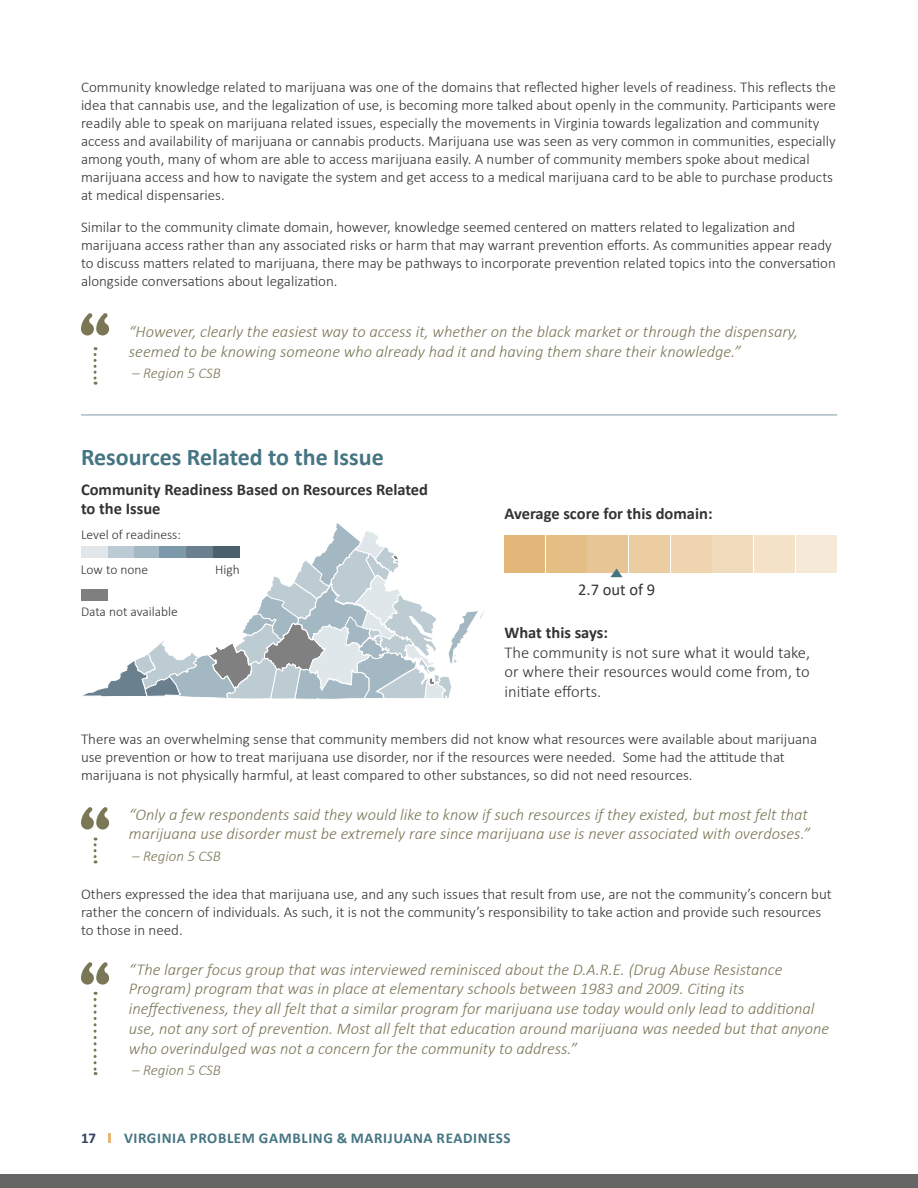
<style>
.page{position:relative;width:918px;height:1188px;background:#fff}
.page>*{position:absolute;margin:0;border:0;box-sizing:border-box;transform-origin:0 0}
.Body_Text{font:700 24px "Calibri";color:#457583}
.t1{font:italic 300 16.5px/19.8px "Calibri";color:#7a7757}
.Body_Text-2{font:700 16.5px/19.5px "Calibri";color:#333}
.Body_Text-3{font:300 16.5px/19.8px "Calibri";color:#333;text-align:justify}
.Body_Text-4{font:16.5px "Calibri";color:#333}
.Body_Text-5{font:300 15px/18px "Calibri";color:#333}
.t2{font:700 15px "Calibri";letter-spacing:.04em;color:#457583}
.t3{font:italic 300 15px "Calibri";color:#7a7757}
.t4{font:700 15px "Calibri";color:#33415d}
.Body_Text-6{font:300 13.5px "Calibri";color:#333}
</style>
<div class="page">
<svg style="left:108px;top:1133px;width:3px;height:10px"></svg>
<div style="left:0;top:1175px;width:918px;height:13px;background:#666"></div>
<div style="left:505px;top:535px;width:40px;height:38px;background:#e2b779"></div>
<div style="left:546px;top:535px;width:41px;height:38px;background:#e5be86"></div>
<div style="left:588px;top:535px;width:40px;height:38px;background:#e8c594"></div>
<div style="left:629px;top:535px;width:41px;height:38px;background:#ebcda1"></div>
<div style="left:671px;top:535px;width:40px;height:38px;background:#eed4af"></div>
<div style="left:713px;top:535px;width:40px;height:38px;background:#f0dbbc"></div>
<div style="left:754px;top:535px;width:41px;height:38px;background:#f4e2c9"></div>
<div style="left:796px;top:535px;width:40px;height:38px;background:#f6e9d7"></div>
<svg style="left:81px;top:313px;width:28px;height:23px"></svg>
<svg style="left:81px;top:807px;width:28px;height:23px"></svg>
<svg style="left:81px;top:962px;width:28px;height:23px"></svg>
<svg style="left:94px;top:347px;width:3px;height:38px"></svg>
<svg style="left:94px;top:838px;width:3px;height:25px"></svg>
<svg style="left:94px;top:992px;width:3px;height:83px"></svg>
<hr style="left:81px;top:415px;width:756px;height:1px;background:#7e99a9">
<img style="left:81px;top:523px;width:403px;height:176px">
<img style="left:587px;top:536px;width:126px;height:42px">
<p class="Body_Text-5" style="left:81px;top:78px;width:756px">Community knowledge related to marijuana was one of the domains that reflected higher levels of readiness. This reflects the idea that cannabis use, and the legalization of use, is becoming more talked about openly in the community. Participants were readily able to speak on marijuana related issues, especially the movements in Virginia towards legalization and community access and availability of marijuana or cannabis products. Marijuana use was seen as very common in communities, especially among youth, many of whom are able to access marijuana easily. A number of community members spoke about medical marijuana access and how to navigate the system and get access to a medical marijuana card to be able to purchase products at medical dispensaries.</p>
<p class="Body_Text-5" style="left:81px;top:218px;width:756px">Similar to the community climate domain, however, knowledge seemed centered on matters related to legalization and marijuana access rather than any associated risks or harm that may warrant prevention efforts. As communities appear ready to discuss matters related to marijuana, there may be pathways to incorporate prevention related topics into the conversation alongside conversations about legalization.</p>
<p class="t1" style="left:129px;top:321px;width:671px">“However, clearly the easiest way to access it, whether on the black market or through the dispensary, seemed to be knowing someone who already had it and having them share their knowledge.”</p>
<p class="t3" style="left:132px;top:363px;width:90px">– Region 5 CSB</p>
<p class="Body_Text" style="left:81px;top:440px;width:304px">Resources Related to the Issue</p>
<p class="Body_Text-2" style="left:81px;top:479px;width:349px">Community Readiness Based on Resources Related to the Issue</p>
<p class="Body_Text-6" style="left:81px;top:526px;width:102px">Level of readiness:</p>
<p class="Body_Text-6" style="left:81px;top:561px;width:69px">Low to none</p>
<p class="Body_Text-6" style="left:81px;top:604px;width:98px">Data not available</p>
<p class="Body_Text-6" style="left:215px;top:561px;width:26px">High</p>
<p class="Body_Text-2" style="left:505px;top:504px;width:210px">Average score for this domain:</p>
<p class="Body_Text-4" style="left:578px;top:578px;width:79px">2.7 out of 9</p>
<p class="Body_Text-2" style="left:505px;top:622px;width:105px">What this says:</p>
<p class="Body_Text-3" style="left:505px;top:642px;width:307px">The community is not sure what it would take, or where their resources would come from, to initiate efforts.</p>
<p class="Body_Text-5" style="left:81px;top:730px;width:738px">There was an overwhelming sense that community members did not know what resources were available about marijuana use prevention or how to treat marijuana use disorder, nor if the resources were needed. Some had the attitude that marijuana is not physically harmful, at least compared to other substances, so did not need resources.</p>
<p class="t1" style="left:129px;top:804px;width:683px">“Only a few respondents said they would like to know if such resources if they existed, but most felt that marijuana use disorder must be extremely rare since marijuana use is never associated with overdoses.”</p>
<p class="t3" style="left:132px;top:846px;width:90px">– Region 5 CSB</p>
<p class="Body_Text-5" style="left:81px;top:885px;width:752px">Others expressed the idea that marijuana use, and any such issues that result from use, are not the community’s concern but rather the concern of individuals. As such, it is not the community’s responsibility to take action and provide such resources to those in need.</p>
<p class="t1" style="left:129px;top:959px;width:702px">“The larger focus group that was interviewed reminisced about the D.A.R.E. (Drug Abuse Resistance Program) program that was in place at elementary schools between 1983 and 2009. Citing its ineffectiveness, they all felt that a similar program for marijuana use today would only lead to additional use, not any sort of prevention. Most all felt that education around marijuana was needed but that anyone who overindulged was not a concern for the community to address.”</p>
<p class="t3" style="left:132px;top:1061px;width:90px">– Region 5 CSB</p>
<p class="t4" style="left:81px;top:1127px;width:17px">17</p>
<p class="t2" style="left:124px;top:1127px;width:388px">VIRGINIA PROBLEM GAMBLING &amp; MARIJUANA READINESS</p>
</div>
